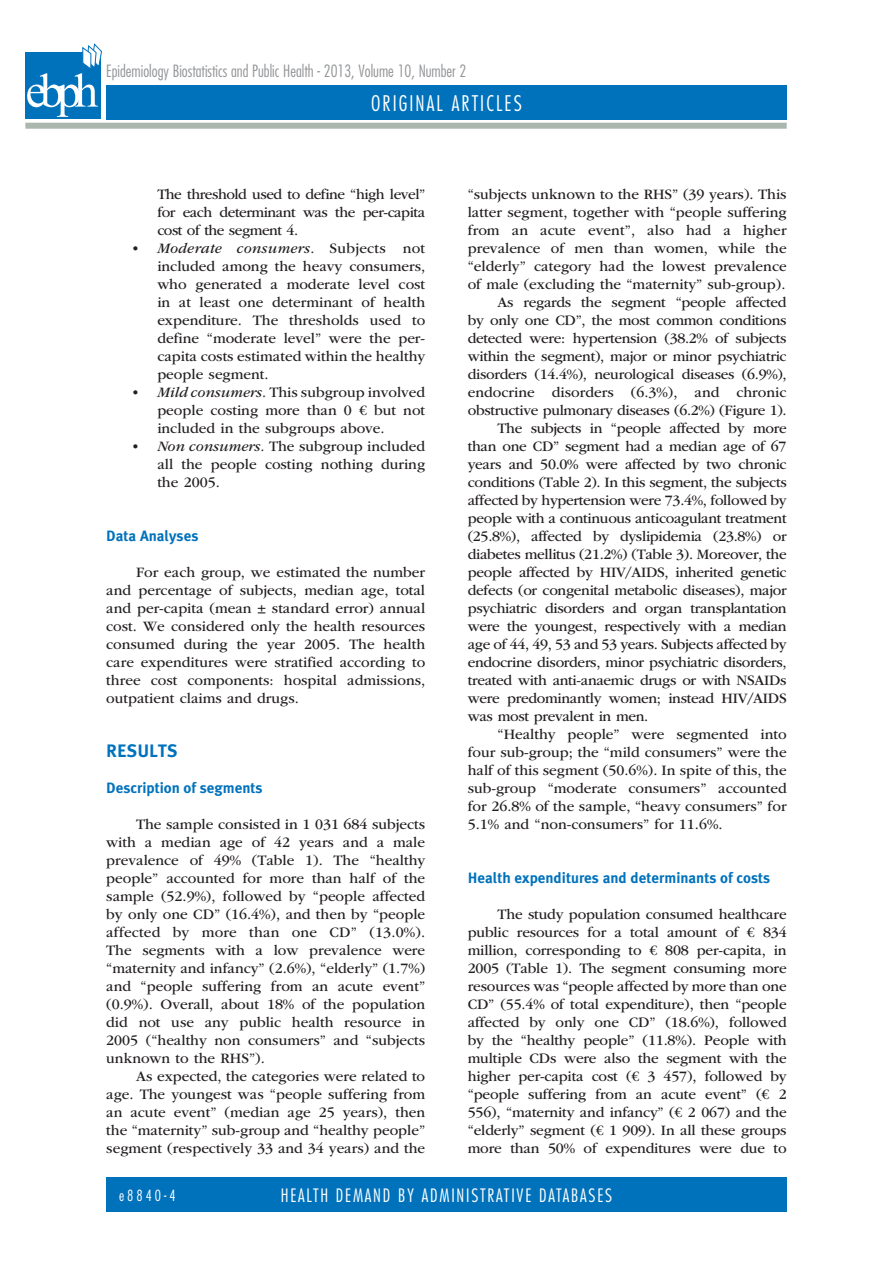
<style>
.page{position:relative;width:893px;height:1263px;background:#fff}
.page>*{position:absolute;margin:0;border:0;box-sizing:border-box;transform-origin:0 0}
.t1{font:300 condensed 21px "Futura Std";letter-spacing:.1em;color:#fff}
.t2{font:300 condensed 18px "Futura Std";letter-spacing:.1em;color:#fff}
.t3{font:700 18px "Meta Plus";color:#0072bc}
.t4{font:300 condensed 16.5px "Futura Std";color:#939598}
.t5{font:15px/18px "ITC Garamond Std";letter-spacing:-.02em;color:#231f20;text-align:justify}
.t6{font:15px "ITC Garamond Std";color:#231f20}
.t7{font:700 15px "Meta Plus";color:#0072bc}
.t8{font:15px "ITC Garamond Std";letter-spacing:.005em;color:#231f20}
.t9{font:300 condensed 15px "Futura Std";letter-spacing:.2em;color:#fff}
.s1{font-style:italic}
</style>
<div class="page">
<div style="left:106px;top:85px;width:681px;height:34px;background:#0072bc"></div>
<div style="left:106px;top:1178px;width:681px;height:34px;background:#0072bc"></div>
<div style="left:25px;top:123px;width:762px;height:6px;background:#a9b7ae"></div>
<div style="left:25px;top:52px;width:76px;height:67px;background:#0072bc"></div>
<svg style="left:27px;top:43px;width:75px;height:74px"></svg>
<p class="t4" style="left:106px;top:62px;width:361px">Epidemiology Biostatistics and Public Health - 2013, Volume 10, Number 2</p>
<h1 class="t1" style="left:371px;top:91px;width:152px">ORIGINAL ARTICLES</h1>
<p class="t5" style="left:157px;top:185px;width:269px">The threshold used to define “high level” for each determinant was the per-capita cost of the segment 4.</p>
<p class="t5" style="left:157px;top:239px;width:269px;text-indent:-27px"><span class="s1">• Moderate consumers.</span> Subjects not included among the heavy consumers, who generated a moderate level cost in at least one determinant of health expenditure. The thresholds used to define “moderate level” were the per&shy;capita costs estimated within the healthy people segment.</p>
<p class="t5" style="left:157px;top:383px;width:269px;text-indent:-27px"><span class="s1">• Mild consumers.</span> This subgroup involved people costing more than 0 € but not included in the subgroups above.</p>
<p class="t5" style="left:157px;top:437px;width:269px;text-indent:-27px"><span class="s1">• Non consumers.</span> The subgroup included all the people costing nothing during the 2005.</p>
<p class="t7" style="left:106px;top:527px;width:94px">Data Analyses</p>
<p class="t5" style="left:106px;top:563px;width:320px;text-indent:30px">For each group, we estimated the number and percentage of subjects, median age, total and per-capita (mean ± standard error) annual cost. We considered only the health resources consumed during the year 2005. The health care expenditures were stratified according to three cost components: hospital admissions, outpatient claims and drugs.</p>
<p class="t3" style="left:106px;top:740px;width:73px">RESULTS</p>
<p class="t7" style="left:106px;top:779px;width:158px">Description of segments</p>
<p class="t5" style="left:106px;top:815px;width:320px;text-indent:30px">The sample consisted in 1 031 684 subjects with a median age of 42 years and a male prevalence of 49% (Table 1). The “healthy people” accounted for more than half of the sample (52.9%), followed by “people affected by only one CD” (16.4%), and then by “people affected by more than one CD” (13.0%).<br>The segments with a low prevalence were “maternity and infancy” (2.6%), “elderly” (1.7%) and “people suffering from an acute event” (0.9%). Overall, about 18% of the population did not use any public health resource in 2005 (“healthy non consumers” and “subjects unknown to the RHS”).</p>
<p class="t5" style="left:106px;top:1067px;width:320px;text-indent:30px">As expected, the categories were related to age. The youngest was “people suffering from an acute event” (median age 25 years), then the “maternity” sub-group and “healthy people” segment (respectively 33 and 34 years) and the</p>
<p class="t6" style="left:468px;top:186px;width:320px">“subjects unknown to the RHS” (39 years). This</p>
<p class="t6" style="left:468px;top:204px;width:320px">latter segment, together with “people suffering</p>
<p class="t8" style="left:468px;top:222px;width:320px">from an acute event”, also had a higher</p>
<p class="t6" style="left:468px;top:240px;width:320px">prevalence of men than women, while the</p>
<p class="t6" style="left:468px;top:258px;width:320px">“elderly” category had the lowest prevalence</p>
<p class="t6" style="left:468px;top:276px;width:319px">of male (excluding the “maternity” sub-group).</p>
<p class="t5" style="left:497px;top:293px;width:291px">As regards the segment “people affected</p>
<p class="t5" style="left:468px;top:311px;width:320px">by only one CD”, the most common conditions</p>
<p class="t5" style="left:468px;top:329px;width:320px">detected were: hypertension (38.2% of subjects</p>
<p class="t5" style="left:468px;top:347px;width:320px">within the segment), major or minor psychiatric</p>
<p class="t5" style="left:468px;top:365px;width:320px">disorders (14.4%), neurological diseases (6.9%),</p>
<p class="t6" style="left:468px;top:384px;width:320px">endocrine disorders (6.3%), and chronic</p>
<p class="t5" style="left:468px;top:401px;width:320px">obstructive pulmonary diseases (6.2%) (Figure 1).</p>
<p class="t5" style="left:497px;top:419px;width:291px">The subjects in “people affected by more</p>
<p class="t5" style="left:468px;top:437px;width:320px">than one CD” segment had a median age of 67</p>
<p class="t5" style="left:468px;top:455px;width:320px">years and 50.0% were affected by two chronic</p>
<p class="t5" style="left:468px;top:473px;width:320px">conditions (Table 2). In this segment, the subjects</p>
<p class="t5" style="left:468px;top:491px;width:320px">affected by hypertension were 73.4%, followed by</p>
<p class="t5" style="left:468px;top:509px;width:320px">people with a continuous anticoagulant treatment</p>
<p class="t5" style="left:468px;top:527px;width:320px">(25.8%), affected by dyslipidemia (23.8%) or</p>
<p class="t5" style="left:468px;top:545px;width:320px">diabetes mellitus (21.2%) (Table 3). Moreover, the</p>
<p class="t5" style="left:468px;top:563px;width:320px">people affected by HIV/AIDS, inherited genetic</p>
<p class="t5" style="left:468px;top:581px;width:320px">defects (or congenital metabolic diseases), major</p>
<p class="t5" style="left:468px;top:599px;width:320px">psychiatric disorders and organ transplantation</p>
<p class="t5" style="left:468px;top:617px;width:320px">were the youngest, respectively with a median</p>
<p class="t5" style="left:468px;top:635px;width:320px">age of 44, 49, 53 and 53 years. Subjects affected by</p>
<p class="t5" style="left:468px;top:653px;width:320px">endocrine disorders, minor psychiatric disorders,</p>
<p class="t5" style="left:468px;top:671px;width:320px">treated with anti-anaemic drugs or with NSAIDs</p>
<p class="t5" style="left:468px;top:689px;width:320px">were predominantly women; instead HIV/AIDS</p>
<p class="t5" style="left:468px;top:707px;width:182px">was most prevalent in men.</p>
<p class="t6" style="left:497px;top:726px;width:291px">“Healthy people” were segmented into</p>
<p class="t6" style="left:468px;top:744px;width:320px">four sub-group; the “mild consumers” were the</p>
<p class="t6" style="left:468px;top:762px;width:320px">half of this segment (50.6%). In spite of this, the</p>
<p class="t6" style="left:468px;top:780px;width:320px">sub-group “moderate consumers” accounted</p>
<p class="t6" style="left:468px;top:798px;width:320px">for 26.8% of the sample, “heavy consumers” for</p>
<p class="t6" style="left:468px;top:816px;width:256px">5.1% and “non-consumers” for 11.6%.</p>
<p class="t7" style="left:468px;top:869px;width:304px">Health expenditures and determinants of costs</p>
<p class="t5" style="left:468px;top:905px;width:320px;text-indent:30px">The study population consumed healthcare public resources for a total amount of € 834 million, corresponding to € 808 per-capita, in 2005 (Table 1). The segment consuming more resources was “people affected by more than one CD” (55.4% of total expenditure), then “people affected by only one CD” (18.6%), followed by the “healthy people” (11.8%). People with multiple CDs were also the segment with the higher per-capita cost (€ 3 457), followed by “people suffering from an acute event” (€ 2<br>556), “maternity and infancy” (€ 2 067) and the “elderly” segment (€ 1 909). In all these groups more than 50% of expenditures were due to</p>
<p class="t9" style="left:119px;top:1187px;width:58px">e8840-4</p>
<p class="t2" style="left:281px;top:1185px;width:18px">Health</p>
<p class="t2" style="left:336px;top:1185px;width:124px">deman d by administrative</p>
<p class="t2" style="left:539px;top:1185px;width:19px">databases</p>
</div>
